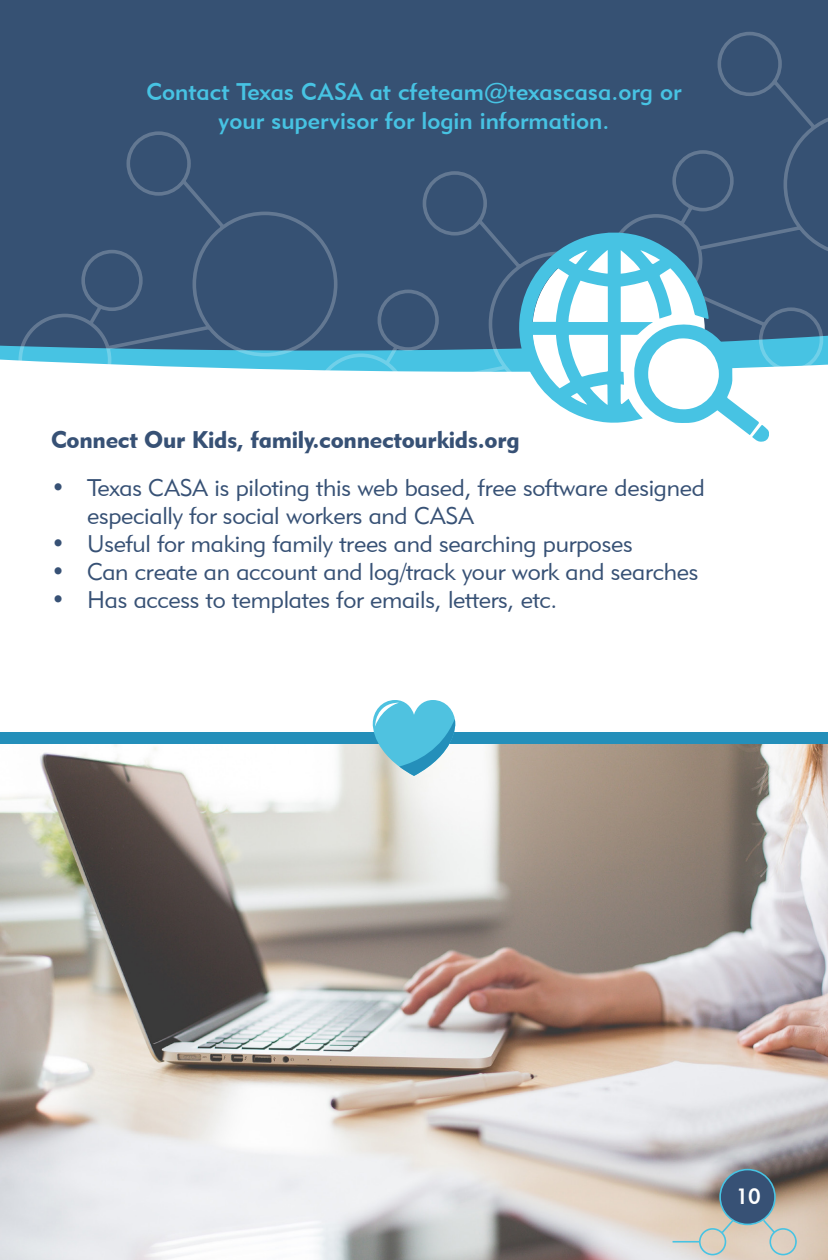
<style>
.page{position:relative;width:828px;height:1260px;background:#fff}
.page>*{position:absolute;margin:0;border:0;box-sizing:border-box;transform-origin:0 0}
.t1{font:24px/28px "Geometric 415 BT Lite A";letter-spacing:-.01em;color:#375175}
.t2{font:24px "Geometric 415 BT Medium A";color:#47c3e3}
.t3{font:24px "Geometric 415 BT Black A";letter-spacing:-.01em;color:#375175}
.t4{font:22px "Geometric 415 BT Medium A";color:#fff}
</style>
<div class="page">
<div style="left:0;top:0;width:828px;height:361px;background:#365173"></div>
<img style="left:0;top:744px;width:828px;height:516px">
<div style="left:720px;top:1170px;width:55px;height:54px;background:#375175;border-radius:50%"></div>
<div style="left:719px;top:1169px;width:57px;height:56px;border:2px solid #47c3e3;border-radius:50%"></div>
<svg style="left:671px;top:1218px;width:127px;height:38px;background:#cecbc0"></svg>
<div style="left:0;top:732px;width:828px;height:12px;background:#248fba"></div>
<svg style="left:373px;top:700px;width:82px;height:76px"></svg>
<svg style="left:17px;top:130px;width:322px;height:241px;background:#3d5e7f"></svg>
<svg style="left:608px;top:30px;width:220px;height:337px;background:#395778"></svg>
<svg style="left:313px;top:169px;width:322px;height:203px;background:#3a5d7e"></svg>
<svg style="left:519px;top:233px;width:250px;height:209px"></svg>
<p class="t2" style="left:146px;top:77px;width:537px">Contact Texas CASA at cfeteam@texascasa.org or</p>
<p class="t2" style="left:219px;top:106px;width:392px">your supervisor for login information.</p>
<p class="t3" style="left:51px;top:425px;width:470px">Connect Our Kids, family.connectourkids.org</p>
<p class="t1" style="left:87px;top:473px;width:619px;text-indent:-36px">• Texas CASA is piloting this web based, free software designed especially for social workers and CASA</p>
<p class="t1" style="left:51px;top:529px;width:583px">• Useful for making family trees and searching purposes</p>
<p class="t1" style="left:51px;top:557px;width:649px">• Can create an account and log/track your work and searches</p>
<p class="t1" style="left:51px;top:585px;width:508px">• Has access to templates for emails, letters, etc.</p>
<p class="t4" style="left:736px;top:1183px;width:27px">10</p>
</div>
